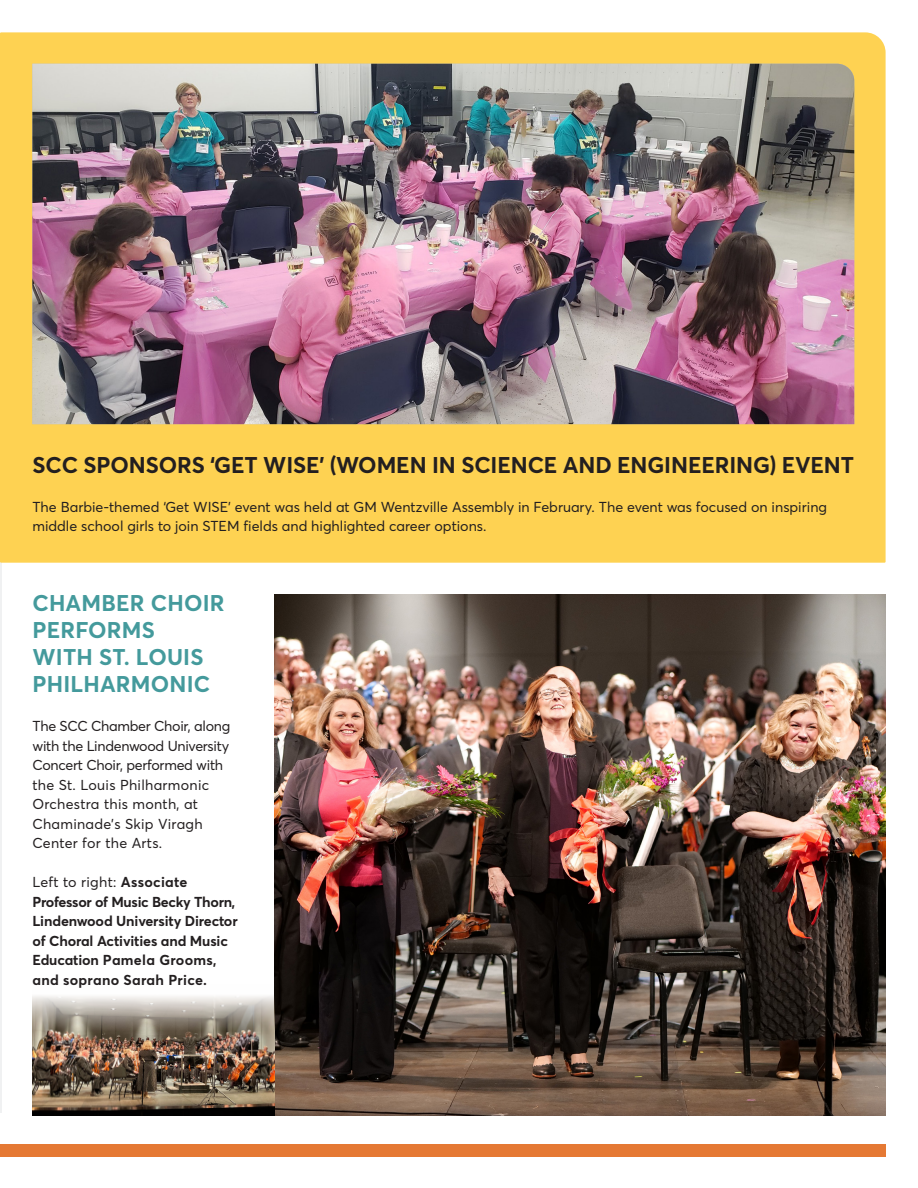
<style>
.page{position:relative;width:918px;height:1188px;background:#fff}
.page>*{position:absolute;margin:0;border:0;box-sizing:border-box;transform-origin:0 0}
.t1{font:700 22.5px "Averta";letter-spacing:-.005em;color:#231f20}
.t2{font:700 22.5px/27px "Averta";letter-spacing:.01em;color:#449a9c}
.t3{font:14.25px/19.5px "Averta";color:#231f20}
.t4{font:700 14.25px/19.5px "Averta";letter-spacing:-.01em;color:#231f20}
.s1{font-weight:400}
</style>
<div class="page">
<hr style="left:0;top:453px;width:1px;height:660px;background:#f0f1f2">
<div style="left:0;top:32px;width:886px;height:531px;background:#fed252"></div>
<img style="left:275px;top:594px;width:611px;height:521px">
<div style="left:0;top:1144px;width:886px;height:13px;background:#e57934"></div>
<img style="left:32px;top:64px;width:822px;height:360px">
<img style="left:32px;top:985px;width:243px;height:130px">
<p class="t1" style="left:33px;top:451px;width:823px">SCC SPONSORS ‘GET WISE’ (WOMEN IN SCIENCE AND ENGINEERING) EVENT</p>
<p class="t3" style="left:32px;top:497px;width:796px">The Barbie-themed ‘Get WISE’ event was held at GM Wentzville Assembly in February. The event was focused on inspiring middle school girls to join STEM fields and highlighted career options.</p>
<p class="t2" style="left:33px;top:590px;width:194px">CHAMBER CHOIR<br>PERFORMS<br>WITH ST. LOUIS<br>PHILHARMONIC</p>
<p class="t3" style="left:32px;top:716px;width:200px">The SCC Chamber Choir, along with the Lindenwood University<br>Concert Choir, performed with the St. Louis Philharmonic<br>Orchestra this month, at<br>Chaminade’s Skip Viragh<br>Center for the Arts.</p>
<p class="t4" style="left:32px;top:872px;width:207px"><span class="s1">Left to right:</span> Associate<br>Professor of Music Becky Thorn,<br>Lindenwood University Director of Choral Activities and Music<br>Education Pamela Grooms, and soprano Sarah Price.</p>
</div>
